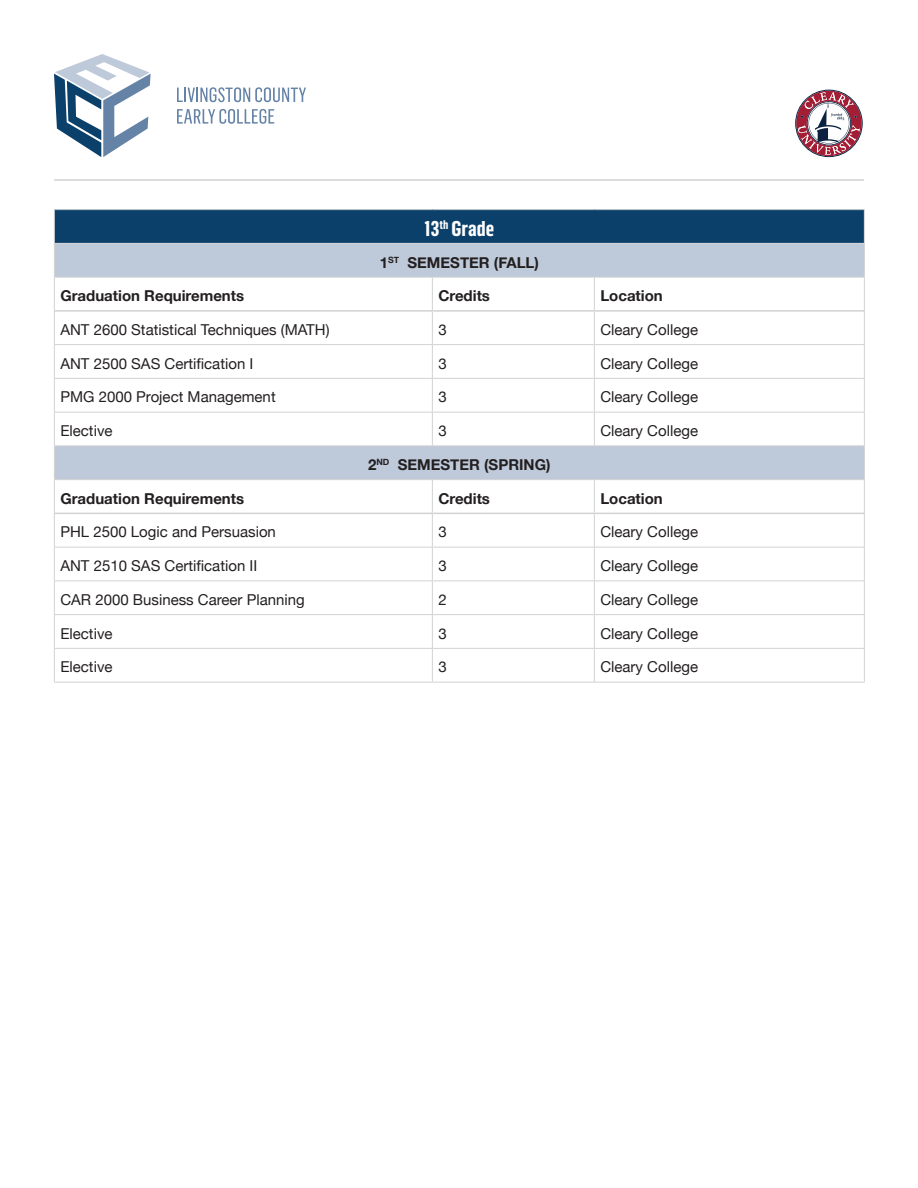
<style>
.page{position:relative;width:918px;height:1188px;background:#fff}
.page>*{position:absolute;margin:0;border:0;box-sizing:border-box;transform-origin:0 0}
.t1{font:700 21px "Flama Condensed";color:#fff}
.t2{font:15px "Helvetica Neue";color:#231f20}
.t3{font:700 15px "Helvetica Neue";color:#231f20}
</style>
<div class="page">
<hr style="left:54px;top:179px;width:810px;height:2px;background:#d1d2d4">
<div style="left:54px;top:210px;width:810px;height:33px;background:#0b406a"></div>
<svg style="left:55px;top:244px;width:809px;height:235px"></svg>
<hr style="left:54px;top:209px;width:378px;height:1px;background:#d1d2d4">
<hr style="left:54px;top:210px;width:1px;height:33px;background:#d1d2d4">
<hr style="left:432px;top:209px;width:162px;height:1px;background:#d1d2d4">
<hr style="left:594px;top:209px;width:271px;height:1px;background:#d1d2d4">
<hr style="left:864px;top:210px;width:1px;height:33px;background:#d1d2d4">
<hr style="left:54px;top:243px;width:378px;height:1px;background:#d1d2d4">
<hr style="left:54px;top:244px;width:1px;height:33px;background:#d1d2d4">
<hr style="left:432px;top:243px;width:162px;height:1px;background:#d1d2d4">
<hr style="left:594px;top:243px;width:271px;height:1px;background:#d1d2d4">
<hr style="left:864px;top:244px;width:1px;height:33px;background:#d1d2d4">
<hr style="left:54px;top:277px;width:378px;height:1px;background:#d1d2d4">
<hr style="left:54px;top:278px;width:1px;height:33px;background:#d1d2d4">
<hr style="left:432px;top:277px;width:162px;height:1px;background:#d1d2d4">
<hr style="left:432px;top:278px;width:1px;height:32px;background:#d1d2d4">
<hr style="left:594px;top:277px;width:271px;height:1px;background:#d1d2d4">
<hr style="left:594px;top:278px;width:1px;height:32px;background:#d1d2d4">
<hr style="left:864px;top:278px;width:1px;height:33px;background:#d1d2d4">
<hr style="left:54px;top:311px;width:1px;height:33px;background:#d1d2d4">
<hr style="left:432px;top:312px;width:1px;height:32px;background:#d1d2d4">
<hr style="left:594px;top:312px;width:1px;height:32px;background:#d1d2d4">
<hr style="left:864px;top:311px;width:1px;height:33px;background:#d1d2d4">
<hr style="left:54px;top:344px;width:378px;height:1px;background:#d1d2d4">
<hr style="left:54px;top:345px;width:1px;height:33px;background:#d1d2d4">
<hr style="left:432px;top:344px;width:162px;height:1px;background:#d1d2d4">
<hr style="left:432px;top:345px;width:1px;height:33px;background:#d1d2d4">
<hr style="left:594px;top:344px;width:271px;height:1px;background:#d1d2d4">
<hr style="left:594px;top:345px;width:1px;height:33px;background:#d1d2d4">
<hr style="left:864px;top:345px;width:1px;height:33px;background:#d1d2d4">
<hr style="left:54px;top:378px;width:378px;height:1px;background:#d1d2d4">
<hr style="left:54px;top:379px;width:1px;height:33px;background:#d1d2d4">
<hr style="left:432px;top:378px;width:162px;height:1px;background:#d1d2d4">
<hr style="left:432px;top:379px;width:1px;height:33px;background:#d1d2d4">
<hr style="left:594px;top:378px;width:271px;height:1px;background:#d1d2d4">
<hr style="left:594px;top:379px;width:1px;height:33px;background:#d1d2d4">
<hr style="left:864px;top:379px;width:1px;height:33px;background:#d1d2d4">
<hr style="left:54px;top:412px;width:378px;height:1px;background:#d1d2d4">
<hr style="left:54px;top:412px;width:1px;height:34px;background:#d1d2d4">
<hr style="left:432px;top:412px;width:162px;height:1px;background:#d1d2d4">
<hr style="left:432px;top:412px;width:1px;height:34px;background:#d1d2d4">
<hr style="left:594px;top:412px;width:271px;height:1px;background:#d1d2d4">
<hr style="left:594px;top:412px;width:1px;height:34px;background:#d1d2d4">
<hr style="left:864px;top:412px;width:1px;height:34px;background:#d1d2d4">
<hr style="left:54px;top:446px;width:378px;height:1px;background:#d1d2d4">
<hr style="left:54px;top:446px;width:1px;height:33px;background:#d1d2d4">
<hr style="left:432px;top:446px;width:162px;height:1px;background:#d1d2d4">
<hr style="left:594px;top:446px;width:271px;height:1px;background:#d1d2d4">
<hr style="left:864px;top:446px;width:1px;height:33px;background:#d1d2d4">
<hr style="left:54px;top:479px;width:378px;height:1px;background:#d1d2d4">
<hr style="left:54px;top:480px;width:1px;height:33px;background:#d1d2d4">
<hr style="left:432px;top:479px;width:162px;height:1px;background:#d1d2d4">
<hr style="left:432px;top:480px;width:1px;height:33px;background:#d1d2d4">
<hr style="left:594px;top:479px;width:271px;height:1px;background:#d1d2d4">
<hr style="left:594px;top:480px;width:1px;height:33px;background:#d1d2d4">
<hr style="left:864px;top:480px;width:1px;height:33px;background:#d1d2d4">
<hr style="left:54px;top:513px;width:1px;height:34px;background:#d1d2d4">
<hr style="left:432px;top:514px;width:1px;height:33px;background:#d1d2d4">
<hr style="left:594px;top:514px;width:1px;height:33px;background:#d1d2d4">
<hr style="left:864px;top:513px;width:1px;height:34px;background:#d1d2d4">
<hr style="left:54px;top:547px;width:378px;height:1px;background:#d1d2d4">
<hr style="left:54px;top:548px;width:1px;height:32px;background:#d1d2d4">
<hr style="left:432px;top:547px;width:162px;height:1px;background:#d1d2d4">
<hr style="left:432px;top:548px;width:1px;height:32px;background:#d1d2d4">
<hr style="left:594px;top:547px;width:271px;height:1px;background:#d1d2d4">
<hr style="left:594px;top:548px;width:1px;height:32px;background:#d1d2d4">
<hr style="left:864px;top:548px;width:1px;height:32px;background:#d1d2d4">
<hr style="left:54px;top:580px;width:378px;height:1px;background:#d1d2d4">
<hr style="left:54px;top:581px;width:1px;height:33px;background:#d1d2d4">
<hr style="left:432px;top:580px;width:162px;height:1px;background:#d1d2d4">
<hr style="left:432px;top:581px;width:1px;height:33px;background:#d1d2d4">
<hr style="left:594px;top:580px;width:271px;height:1px;background:#d1d2d4">
<hr style="left:594px;top:581px;width:1px;height:33px;background:#d1d2d4">
<hr style="left:864px;top:581px;width:1px;height:33px;background:#d1d2d4">
<hr style="left:54px;top:614px;width:378px;height:1px;background:#d1d2d4">
<hr style="left:54px;top:615px;width:1px;height:33px;background:#d1d2d4">
<hr style="left:432px;top:614px;width:162px;height:1px;background:#d1d2d4">
<hr style="left:432px;top:615px;width:1px;height:33px;background:#d1d2d4">
<hr style="left:594px;top:614px;width:271px;height:1px;background:#d1d2d4">
<hr style="left:594px;top:615px;width:1px;height:33px;background:#d1d2d4">
<hr style="left:864px;top:615px;width:1px;height:33px;background:#d1d2d4">
<hr style="left:54px;top:648px;width:378px;height:1px;background:#d1d2d4">
<hr style="left:54px;top:649px;width:1px;height:33px;background:#d1d2d4">
<hr style="left:432px;top:648px;width:162px;height:1px;background:#d1d2d4">
<hr style="left:432px;top:649px;width:1px;height:33px;background:#d1d2d4">
<hr style="left:594px;top:648px;width:271px;height:1px;background:#d1d2d4">
<hr style="left:594px;top:649px;width:1px;height:33px;background:#d1d2d4">
<hr style="left:864px;top:649px;width:1px;height:33px;background:#d1d2d4">
<hr style="left:54px;top:682px;width:378px;height:1px;background:#d1d2d4">
<hr style="left:432px;top:682px;width:162px;height:1px;background:#d1d2d4">
<hr style="left:594px;top:682px;width:271px;height:1px;background:#d1d2d4">
<hr style="left:55px;top:513px;width:377px;height:1px;background:#d1d2d4">
<hr style="left:432px;top:513px;width:162px;height:1px;background:#d1d2d4">
<hr style="left:55px;top:310px;width:377px;height:2px;background:#d1d2d4">
<hr style="left:432px;top:310px;width:162px;height:2px;background:#d1d2d4">
<hr style="left:594px;top:310px;width:270px;height:2px;background:#d1d2d4">
<hr style="left:594px;top:513px;width:270px;height:1px;background:#d1d2d4">
<svg style="left:177px;top:87px;width:129px;height:15px"></svg>
<svg style="left:177px;top:109px;width:97px;height:15px"></svg>
<svg style="left:54px;top:54px;width:97px;height:103px"></svg>
<svg style="left:795px;top:90px;width:68px;height:67px"></svg>
<h1 class="t1" style="left:425px;top:216px;width:71px">13<sup>th</sup> Grade</h1>
<p class="t3" style="left:380px;top:250px;width:161px">1<sup>ST</sup> SEMESTER (FALL)</p>
<p class="t3" style="left:60px;top:284px;width:185px">Graduation Requirements</p>
<p class="t3" style="left:438px;top:284px;width:53px">Credits</p>
<p class="t3" style="left:600px;top:284px;width:64px">Location</p>
<p class="t2" style="left:60px;top:319px;width:271px">ANT 2600 Statistical Techniques (MATH)</p>
<p class="t2" style="left:438px;top:319px;width:10px">3</p>
<p class="t2" style="left:600px;top:319px;width:99px">Cleary College</p>
<p class="t2" style="left:60px;top:352px;width:195px">ANT 2500 SAS Certification I</p>
<p class="t2" style="left:438px;top:352px;width:10px">3</p>
<p class="t2" style="left:600px;top:352px;width:99px">Cleary College</p>
<p class="t2" style="left:60px;top:386px;width:217px">PMG 2000 Project Management</p>
<p class="t2" style="left:438px;top:386px;width:10px">3</p>
<p class="t2" style="left:600px;top:386px;width:99px">Cleary College</p>
<p class="t2" style="left:60px;top:420px;width:54px">Elective</p>
<p class="t2" style="left:438px;top:420px;width:10px">3</p>
<p class="t2" style="left:600px;top:420px;width:99px">Cleary College</p>
<p class="t3" style="left:368px;top:453px;width:184px">2<sup>ND</sup> SEMESTER (SPRING)</p>
<p class="t3" style="left:60px;top:487px;width:185px">Graduation Requirements</p>
<p class="t3" style="left:438px;top:487px;width:53px">Credits</p>
<p class="t3" style="left:600px;top:487px;width:64px">Location</p>
<p class="t2" style="left:60px;top:521px;width:217px">PHL 2500 Logic and Persuasion</p>
<p class="t2" style="left:438px;top:521px;width:10px">3</p>
<p class="t2" style="left:600px;top:521px;width:99px">Cleary College</p>
<p class="t2" style="left:60px;top:555px;width:198px">ANT 2510 SAS Certification II</p>
<p class="t2" style="left:438px;top:555px;width:10px">3</p>
<p class="t2" style="left:600px;top:555px;width:99px">Cleary College</p>
<p class="t2" style="left:60px;top:589px;width:246px">CAR 2000 Business Career Planning</p>
<p class="t2" style="left:438px;top:589px;width:10px">2</p>
<p class="t2" style="left:600px;top:589px;width:99px">Cleary College</p>
<p class="t2" style="left:60px;top:622px;width:54px">Elective</p>
<p class="t2" style="left:438px;top:622px;width:10px">3</p>
<p class="t2" style="left:600px;top:622px;width:99px">Cleary College</p>
<p class="t2" style="left:60px;top:656px;width:54px">Elective</p>
<p class="t2" style="left:438px;top:656px;width:10px">3</p>
<p class="t2" style="left:600px;top:656px;width:99px">Cleary College</p>
</div>
